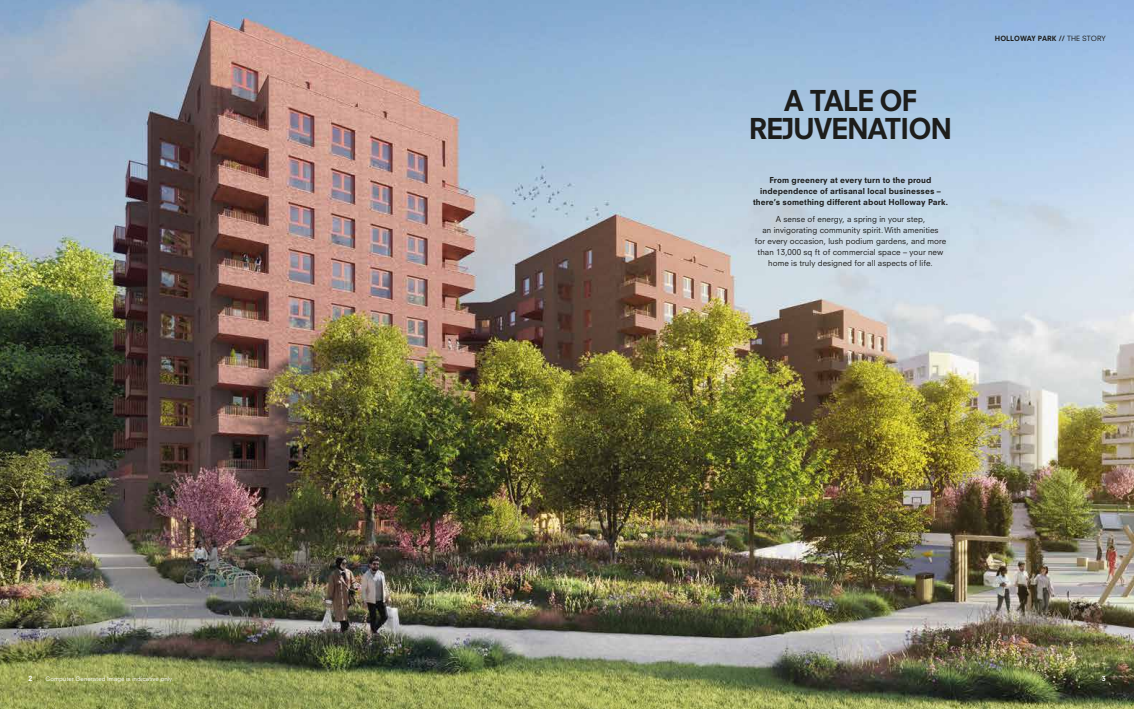
<style>
.page{position:relative;width:1134px;height:709px;background:#fff}
.page>*{position:absolute;margin:0;border:0;box-sizing:border-box;transform-origin:0 0}
.t1{font:800 28px/28px "Neuzeit SLT";letter-spacing:-.045em;color:#1d1d1b;text-align:center}
.t2{font:8px/11px "Neuzeit SLT";letter-spacing:.01em;color:#1d1d1b;text-align:center}
.t3{font:800 8px/11px "Neuzeit SLT";letter-spacing:.01em;color:#1d1d1b;text-align:center}
.t4{font:800 7px "Neuzeit SLT";letter-spacing:.01em;color:#1d1d1b}
.t5{font:800 7px "Neuzeit SLT";color:#fff}
.t6{font:6px "Neuzeit SLT";letter-spacing:.01em;color:#fff}
.s1{font-weight:400}
</style>
<div class="page">
<img style="left:0;top:0;width:1134px;height:709px">
<h1 class="t1" style="left:749px;top:86px;width:205px">A TALE OF<br>REJUVENATION</h1>
<p class="t3" style="left:753px;top:175px;width:196px">From greenery at every turn to the proud independence of artisanal local businesses – there’s something different about Holloway Park.</p>
<p class="t2" style="left:755px;top:213px;width:193px">A sense of energy, a spring in your step,<br>an invigorating community spirit. With amenities<br>for every occasion, lush podium gardens, and more than 13,000 sq ft of commercial space – your new home is truly designed for all aspects of life.</p>
<p class="t4" style="left:995px;top:34px;width:112px">HOLLOWAY PARK // <span class="s1">THE STORY</span></p>
<p class="t5" style="left:28px;top:673px;width:5px">2</p>
<p class="t6" style="left:45px;top:674px;width:130px">Computer Generated Image is indicative only.</p>
<p class="t5" style="left:1102px;top:673px;width:5px">3</p>
</div>
